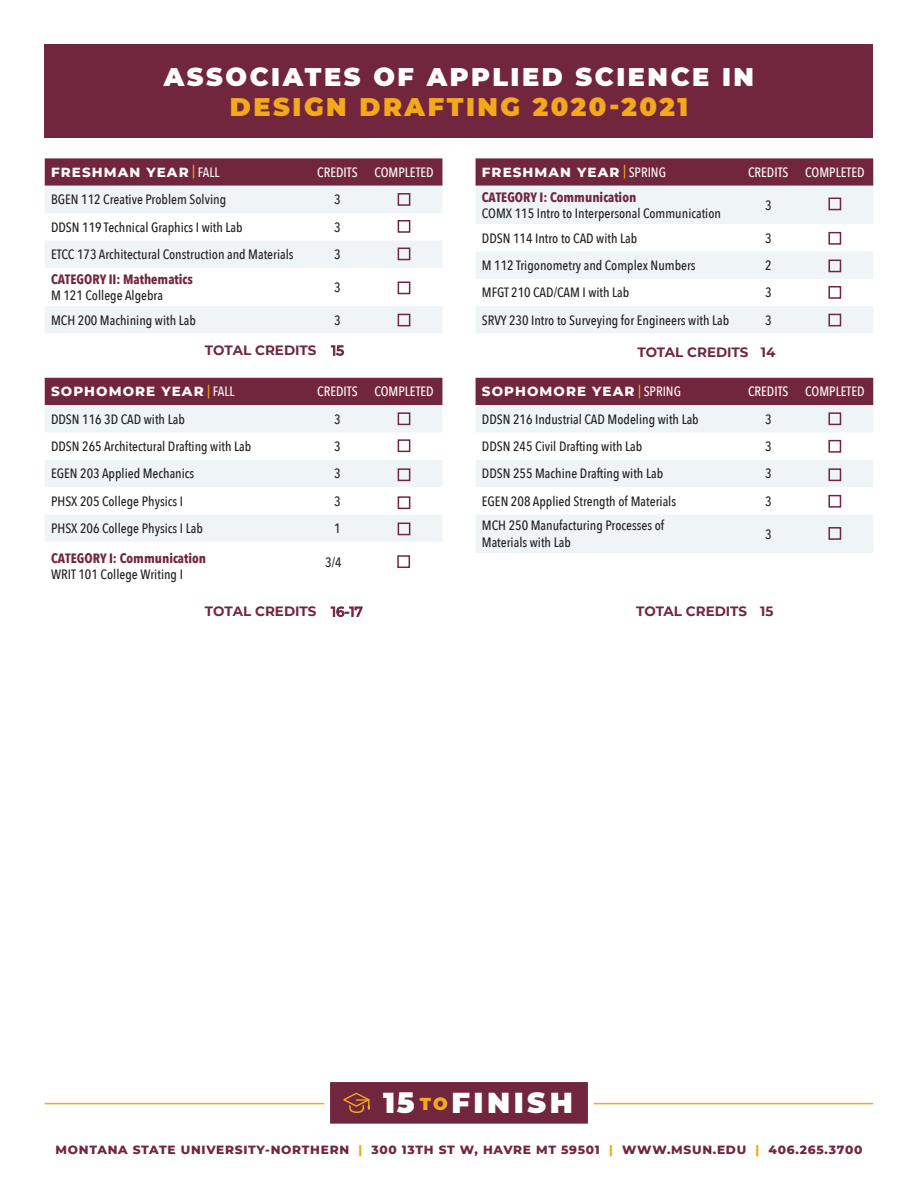
<style>
.page{position:relative;width:918px;height:1188px;background:#fff}
.page>*{position:absolute;margin:0;border:0;box-sizing:border-box;transform-origin:0 0}
.t1{font:900 28.8px "Montserrat";letter-spacing:.12em;color:#fff}
.t2{font:900 25.5px/30.6px "Montserrat";letter-spacing:.1em;color:#fff;text-align:center}
.t3{font:500 13.5px "Avenir Next Condensed";color:#231f20}
.t4{font:800 13.5px "Montserrat";letter-spacing:.08em;color:#fbf9f9}
.t5{font:700 13.5px "Avenir Next Condensed";color:#72263d}
.t6{font:500 13.5px "Avenir Next Condensed";color:#fff}
.t7{font:700 13.5px "Montserrat";color:#72263d}
.t8{font:800 12.15px "Montserrat";letter-spacing:.06em;color:#72263d}
.s1{color:#f2aa1c}
.s2{font-family:"Avenir Next Condensed";font-weight:500;color:#f2aa1c}
.s3{font-family:"Avenir Next Condensed";font-weight:500}
.s4{font-weight:500}
.s5{font-size:17.25px;color:#f2aa1c}
</style>
<div class="page">
<div style="left:45px;top:45px;width:828px;height:93px;background:#72263d"></div>
<svg style="left:45px;top:158px;width:397px;height:28px;background:#762c42"></svg>
<svg style="left:45px;top:186px;width:397px;height:147px;fill:#eff4f7"></svg>
<div style="left:398px;top:193px;width:12px;height:13px;border:2px solid #72263d"></div>
<div style="left:398px;top:220px;width:12px;height:13px;border:2px solid #72263d"></div>
<div style="left:398px;top:248px;width:12px;height:12px;border:2px solid #72263d"></div>
<div style="left:398px;top:282px;width:12px;height:12px;border:2px solid #72263d"></div>
<div style="left:398px;top:314px;width:12px;height:12px;border:2px solid #72263d"></div>
<svg style="left:476px;top:158px;width:397px;height:28px;background:#762c42"></svg>
<svg style="left:476px;top:186px;width:397px;height:147px;fill:#eff4f7"></svg>
<div style="left:828px;top:198px;width:13px;height:12px;border:2px solid #72263d"></div>
<div style="left:828px;top:232px;width:13px;height:13px;border:2px solid #72263d"></div>
<div style="left:828px;top:260px;width:13px;height:12px;border:2px solid #72263d"></div>
<div style="left:828px;top:286px;width:13px;height:13px;border:2px solid #72263d"></div>
<div style="left:828px;top:314px;width:13px;height:12px;border:2px solid #72263d"></div>
<div style="left:45px;top:378px;width:397px;height:27px;background:#72263d"></div>
<svg style="left:45px;top:405px;width:397px;height:137px;fill:#eff4f7"></svg>
<div style="left:398px;top:412px;width:12px;height:13px;border:2px solid #72263d"></div>
<div style="left:398px;top:439px;width:12px;height:13px;border:2px solid #72263d"></div>
<div style="left:398px;top:468px;width:12px;height:13px;border:2px solid #72263d"></div>
<div style="left:398px;top:496px;width:12px;height:13px;border:2px solid #72263d"></div>
<div style="left:398px;top:523px;width:12px;height:12px;border:2px solid #72263d"></div>
<div style="left:476px;top:378px;width:397px;height:27px;background:#72263d"></div>
<svg style="left:476px;top:405px;width:397px;height:148px;fill:#eff4f7"></svg>
<div style="left:828px;top:412px;width:13px;height:13px;border:2px solid #72263d"></div>
<div style="left:828px;top:440px;width:13px;height:13px;border:2px solid #72263d"></div>
<div style="left:828px;top:468px;width:13px;height:13px;border:2px solid #72263d"></div>
<div style="left:828px;top:495px;width:13px;height:13px;border:2px solid #72263d"></div>
<div style="left:828px;top:527px;width:13px;height:13px;border:2px solid #72263d"></div>
<hr style="left:45px;top:1103px;width:828px;height:1px;background:#f2aa1c">
<svg style="left:321px;top:1082px;width:276px;height:42px;background:#7e374a"></svg>
<div style="left:397px;top:555px;width:13px;height:13px;border:2px solid #72263d"></div>
<p class="t2" style="left:164px;top:60px;width:592px">ASSOCIATES OF APPLIED SCIENCE IN<br><span class="s1">DESIGN DRAFTING 2020-2021</span></p>
<p class="t4" style="left:51px;top:162px;width:170px">FRESHMAN YEAR <span class="s2">|</span> <span class="s3">FALL</span></p>
<p class="t6" style="left:317px;top:164px;width:42px">CREDITS</p>
<p class="t6" style="left:374px;top:164px;width:61px">COMPLETED</p>
<p class="t3" style="left:51px;top:191px;width:177px">BGEN 112 Creative Problem Solving</p>
<p class="t3" style="left:334px;top:191px;width:8px">3</p>
<p class="t3" style="left:51px;top:219px;width:193px">DDSN 119 Technical Graphics I with Lab</p>
<p class="t3" style="left:334px;top:219px;width:8px">3</p>
<p class="t3" style="left:51px;top:246px;width:244px">ETCC 173 Architectural Construction and Materials</p>
<p class="t3" style="left:334px;top:246px;width:8px">3</p>
<p class="t5" style="left:51px;top:271px;width:143px">CATEGORY II: Mathematics</p>
<p class="t3" style="left:51px;top:287px;width:113px">M 121 College Algebra</p>
<p class="t3" style="left:334px;top:279px;width:8px">3</p>
<p class="t3" style="left:51px;top:312px;width:146px">MCH 200 Machining with Lab</p>
<p class="t3" style="left:334px;top:312px;width:8px">3</p>
<p class="t7" style="left:205px;top:341px;width:141px">TOTAL CREDITS <span class="s4">15</span></p>
<p class="t4" style="left:51px;top:382px;width:185px">SOPHOMORE YEAR <span class="s2">|</span> <span class="s3">FALL</span></p>
<p class="t6" style="left:317px;top:383px;width:42px">CREDITS</p>
<p class="t6" style="left:374px;top:383px;width:61px">COMPLETED</p>
<p class="t3" style="left:51px;top:411px;width:135px">DDSN 116 3D CAD with Lab</p>
<p class="t3" style="left:334px;top:411px;width:8px">3</p>
<p class="t3" style="left:51px;top:438px;width:202px">DDSN 265 Architectural Drafting with Lab</p>
<p class="t3" style="left:334px;top:438px;width:8px">3</p>
<p class="t3" style="left:51px;top:465px;width:145px">EGEN 203 Applied Mechanics</p>
<p class="t3" style="left:334px;top:465px;width:8px">3</p>
<p class="t3" style="left:51px;top:493px;width:134px">PHSX 205 College Physics I</p>
<p class="t3" style="left:334px;top:493px;width:8px">3</p>
<p class="t3" style="left:51px;top:520px;width:153px">PHSX 206 College Physics I Lab</p>
<p class="t3" style="left:334px;top:520px;width:8px">1</p>
<p class="t3" style="left:325px;top:555px;width:18px">3/4</p>
<p class="t5" style="left:51px;top:550px;width:157px">CATEGORY I: Communication</p>
<p class="t3" style="left:51px;top:566px;width:133px">WRIT 101 College Writing I</p>
<p class="t7" style="left:205px;top:602px;width:159px">TOTAL CREDITS <span class="s4">16-17</span></p>
<p class="t4" style="left:482px;top:162px;width:186px">FRESHMAN YEAR <span class="s2">|</span> <span class="s3">SPRING</span></p>
<p class="t6" style="left:748px;top:164px;width:42px">CREDITS</p>
<p class="t6" style="left:805px;top:164px;width:61px">COMPLETED</p>
<p class="t5" style="left:482px;top:189px;width:156px">CATEGORY I: Communication</p>
<p class="t3" style="left:482px;top:205px;width:241px">COMX 115 Intro to Interpersonal Communication</p>
<p class="t3" style="left:765px;top:197px;width:8px">3</p>
<p class="t3" style="left:482px;top:230px;width:157px">DDSN 114 Intro to CAD with Lab</p>
<p class="t3" style="left:765px;top:230px;width:8px">3</p>
<p class="t3" style="left:482px;top:257px;width:215px">M 112 Trigonometry and Complex Numbers</p>
<p class="t3" style="left:765px;top:257px;width:8px">2</p>
<p class="t3" style="left:482px;top:284px;width:149px">MFGT 210 CAD/CAM I with Lab</p>
<p class="t3" style="left:765px;top:284px;width:8px">3</p>
<p class="t3" style="left:482px;top:312px;width:249px">SRVY 230 Intro to Surveying for Engineers with Lab</p>
<p class="t3" style="left:765px;top:312px;width:8px">3</p>
<p class="t7" style="left:638px;top:342px;width:112px">TOTAL CREDITS</p>
<p class="t7" style="left:761px;top:342px;width:16px">14</p>
<p class="t4" style="left:482px;top:382px;width:201px">SOPHOMORE YEAR <span class="s2">|</span> <span class="s3">SPRING</span></p>
<p class="t6" style="left:748px;top:383px;width:42px">CREDITS</p>
<p class="t6" style="left:805px;top:383px;width:61px">COMPLETED</p>
<p class="t3" style="left:482px;top:411px;width:218px">DDSN 216 Industrial CAD Modeling with Lab</p>
<p class="t3" style="left:765px;top:411px;width:8px">3</p>
<p class="t3" style="left:482px;top:438px;width:162px">DDSN 245 Civil Drafting with Lab</p>
<p class="t3" style="left:765px;top:438px;width:8px">3</p>
<p class="t3" style="left:482px;top:465px;width:183px">DDSN 255 Machine Drafting with Lab</p>
<p class="t3" style="left:765px;top:465px;width:8px">3</p>
<p class="t3" style="left:482px;top:493px;width:196px">EGEN 208 Applied Strength of Materials</p>
<p class="t3" style="left:765px;top:493px;width:8px">3</p>
<p class="t3" style="left:482px;top:518px;width:184px">MCH 250 Manufacturing Processes of</p>
<p class="t3" style="left:482px;top:534px;width:90px">Materials with Lab</p>
<p class="t3" style="left:765px;top:526px;width:8px">3</p>
<p class="t7" style="left:636px;top:602px;width:112px">TOTAL CREDITS</p>
<p class="t7" style="left:760px;top:602px;width:15px">15</p>
<p class="t1" style="left:383px;top:1082px;width:191px">15 <span class="s5">TO</span>FINISH</p>
<p class="t8" style="left:56px;top:1141px;width:808px">MONTANA STATE UNIVERSITY-NORTHERN <span class="s1">|</span> 300 13TH ST W, HAVRE MT 59501 <span class="s1">|</span> WWW.MSUN.EDU <span class="s1">|</span> 406.265.3700</p>
</div>
